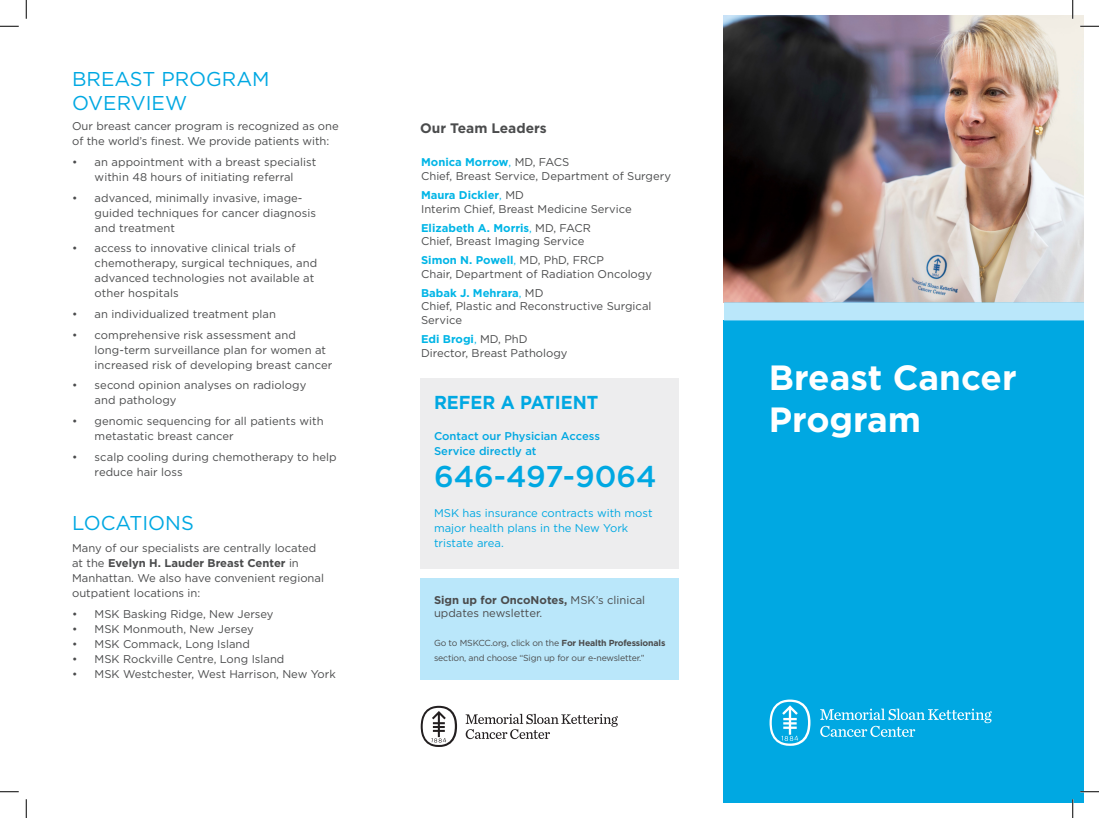
<style>
.page{position:relative;width:1099px;height:818px;background:#fff}
.page>*{position:absolute;margin:0;border:0;box-sizing:border-box;transform-origin:0 0}
.t1{font:700 35px "Gotham";color:#fff}
.t2{font:500 30px "Gotham";color:#00a8e2}
.t3{font:20px/24px "Gotham";color:#00a8e2}
.t4{font:700 18.75px "Gotham";color:#00a8e2;scale:.95 1}
.t5{font:700 13.75px "Gotham";color:#4b4c4d}
.t6{font:11.25px/15px "Gotham";color:#4b4c4d}
.t7{font:11.25px/15px "Gotham";color:#00a8e2}
.t8{font:500 11.25px "Gotham";color:#00a8e2}
.t9{font:8.75px/15px "Gotham";letter-spacing:-.02em;color:#4b4c4d}
.s1{font-weight:700}
.s2{font-weight:700;color:#00b5e6}
.s3{color:#00b5e6}
</style>
<div class="page">
<img style="left:724px;top:15px;width:360px;height:287px">
<div style="left:724px;top:320px;width:360px;height:482px;background:#00a8e2"></div>
<div style="left:724px;top:302px;width:360px;height:18px;background:#bae7fa"></div>
<svg style="left:769px;top:699px;width:223px;height:46px"></svg>
<div style="left:420px;top:378px;width:259px;height:191px;background:#ededee"></div>
<svg style="left:421px;top:705px;width:197px;height:42px"></svg>
<div style="left:420px;top:578px;width:259px;height:101px;background:#bae7fa"></div>
<svg style="left:0;top:25px;width:19px;height:2px"></svg>
<svg style="left:1080px;top:25px;width:19px;height:2px"></svg>
<svg style="left:0;top:791px;width:19px;height:1px"></svg>
<svg style="left:1080px;top:790px;width:19px;height:2px"></svg>
<svg style="left:25px;top:0;width:2px;height:19px"></svg>
<svg style="left:25px;top:799px;width:2px;height:19px"></svg>
<svg style="left:1072px;top:0;width:1px;height:19px"></svg>
<svg style="left:1072px;top:799px;width:1px;height:19px"></svg>
<p class="t3" style="left:72px;top:66px;width:199px">BREAST PROGRAM<br>OVERVIEW</p>
<p class="t6" style="left:72px;top:119px;width:268px">Our breast cancer program is recognized as one of the world’s finest. We provide patients with:</p>
<p class="t6" style="left:72px;top:154px;width:246px;text-align:center">• an appointment with a breast specialist within 48 hours of initiating referral</p>
<p class="t6" style="left:95px;top:190px;width:223px;text-indent:-23px">• advanced, minimally invasive, image&shy;guided techniques for cancer diagnosis and treatment</p>
<p class="t6" style="left:95px;top:240px;width:224px;text-indent:-23px">• access to innovative clinical trials of chemotherapy, surgical techniques, and advanced technologies not available at other hospitals</p>
<p class="t6" style="left:72px;top:306px;width:205px">• an individualized treatment plan</p>
<p class="t6" style="left:95px;top:327px;width:239px;text-indent:-23px">• comprehensive risk assessment and long-term surveillance plan for women at increased risk of developing breast cancer</p>
<p class="t6" style="left:95px;top:377px;width:213px;text-indent:-23px">• second opinion analyses on radiology and pathology</p>
<p class="t6" style="left:95px;top:413px;width:231px;text-indent:-23px">• genomic sequencing for all patients with metastatic breast cancer</p>
<p class="t6" style="left:95px;top:449px;width:243px;text-indent:-23px">• scalp cooling during chemotherapy to help reduce hair loss</p>
<p class="t3" style="left:72px;top:511px;width:123px">LOCATIONS</p>
<p class="t6" style="left:72px;top:540px;width:253px">Many of our specialists are centrally located at the <span class="s1">Evelyn H. Lauder Breast Center</span> in Manhattan. We also have convenient regional outpatient locations in:</p>
<p class="t6" style="left:72px;top:606px;width:203px">• MSK Basking Ridge, New Jersey</p>
<p class="t6" style="left:72px;top:621px;width:183px">• MSK Monmouth, New Jersey</p>
<p class="t6" style="left:72px;top:636px;width:179px">• MSK Commack, Long Island</p>
<p class="t6" style="left:72px;top:651px;width:214px">• MSK Rockville Centre, Long Island</p>
<p class="t6" style="left:72px;top:666px;width:265px">• MSK Westchester, West Harrison, New York</p>
<p class="t5" style="left:420px;top:119px;width:128px">Our Team Leaders</p>
<p class="t6" style="left:421px;top:155px;width:251px;line-height:13.5px"><span class="s2">Monica Morrow</span><span class="s3">,</span> MD, FACS<br>Chief, Breast Service, Department of Surgery</p>
<p class="t6" style="left:421px;top:188px;width:212px;line-height:13.5px"><span class="s2">Maura Dickler</span><span class="s3">,</span> MD<br>Interim Chief, Breast Medicine Service</p>
<p class="t6" style="left:421px;top:221px;width:171px;line-height:13.5px"><span class="s2">Elizabeth A. Morris</span><span class="s3">,</span> MD, FACR<br>Chief, Breast Imaging Service</p>
<p class="t6" style="left:421px;top:253px;width:232px;line-height:13.5px"><span class="s2">Simon N. Powell</span><span class="s3">,</span> MD, PhD, FRCP<br>Chair, Department of Radiation Oncology</p>
<p class="t6" style="left:421px;top:286px;width:232px;line-height:13.5px"><span class="s2">Babak J. Mehrara</span><span class="s3">,</span> MD<br>Chief, Plastic and Reconstructive Surgical<br>Service</p>
<p class="t6" style="left:421px;top:332px;width:148px;line-height:13.5px"><span class="s2">Edi Brogi</span><span class="s3">,</span> MD, PhD<br>Director, Breast Pathology</p>
<p class="t4" style="left:434px;top:389px;width:174px">REFER A PATIENT</p>
<p class="t8" style="left:434px;top:429px;width:167px">Contact our Physician Access</p>
<p class="t8" style="left:434px;top:444px;width:104px">Service directly at</p>
<p class="t2" style="left:434px;top:456px;width:224px">646-497-9064</p>
<p class="t7" style="left:434px;top:505px;width:220px">MSK has insurance contracts with most major health plans in the New York</p>
<p class="t7" style="left:434px;top:535px;width:71px">tristate area.</p>
<p class="t6" style="left:434px;top:593px;width:213px;line-height:13.5px"><span class="s1">Sign up for OncoNotes,</span> MSK’s clinical updates newsletter.</p>
<p class="t9" style="left:434px;top:635px;width:233px">Go to MSKCC.org, click on the <span class="s1">For Health Professionals </span>section, and choose “Sign up for our e-newsletter.”</p>
<p class="t1" style="left:769px;top:354px;width:249px">Breast Cancer</p>
<p class="t1" style="left:769px;top:396px;width:154px">Program</p>
</div>
